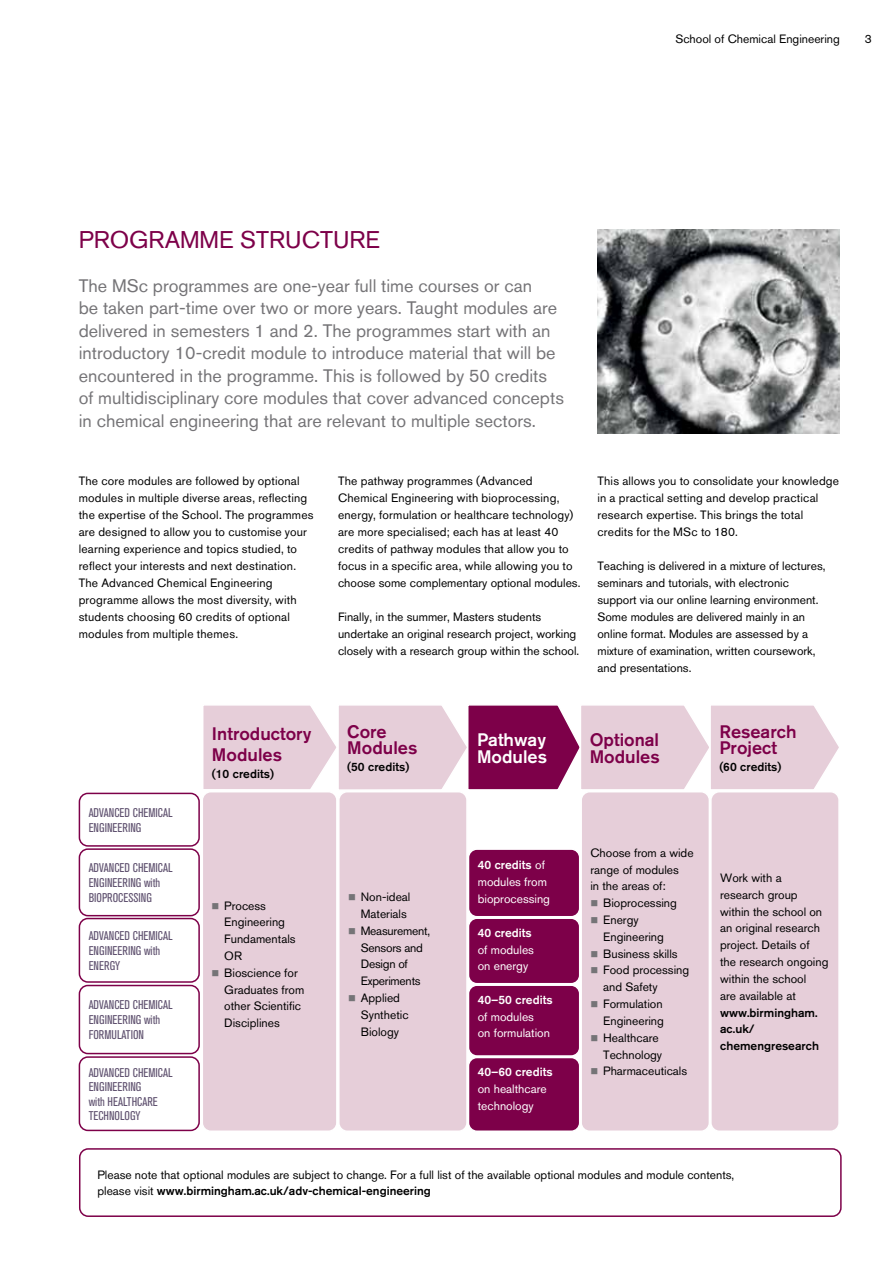
<style>
.page{position:relative;width:893px;height:1263px;background:#fff}
.page>*{position:absolute;margin:0;border:0;box-sizing:border-box;transform-origin:0 0}
.t1{font:24px "Akzidenz Grotesk BQ";color:#7d0049}
.t2{font:18px/22.5px "Akzidenz Grotesk BQ";color:#757477}
.t3{font:500 18px/16.8px "Akzidenz Grotesk BQ";color:#7d0049}
.t4{font:500 18px/16.8px "Akzidenz Grotesk BQ";color:#fff}
.t5{font:condensed 12.6px/15.1px "Akzidenz Grotesk BQ";color:#605270}
.t6{font:12px/17px "Akzidenz Grotesk BQ";color:#000}
.t7{font:12px/16.8px "Akzidenz Grotesk BQ";color:#fff}
.t8{font:500 12px/16.8px "Akzidenz Grotesk BQ";color:#000}
.t9{font:12px/16.8px "Akzidenz Grotesk BQ";letter-spacing:-.02em;color:#000}
.t10{font:500 12px "Akzidenz Grotesk BQ";color:#fff}
.s1{color:#757477}
.s2{font-weight:500}
</style>
<div class="page">
<div style="left:79px;top:1148px;width:763px;height:69px;border:2px solid #7d0049;border-radius:9px"></div>
<div style="left:79px;top:793px;width:121px;height:54px;border:2px solid #7d0049;border-radius:9px"></div>
<svg style="left:203px;top:705px;width:636px;height:85px;background:#d8b4c7"></svg>
<div style="left:79px;top:848px;width:121px;height:68px;border:2px solid #7d0049;border-radius:9px"></div>
<div style="left:79px;top:918px;width:121px;height:65px;border:2px solid #7d0049;border-radius:9px"></div>
<div style="left:79px;top:985px;width:121px;height:69px;border:2px solid #7d0049;border-radius:9px"></div>
<div style="left:79px;top:1056px;width:121px;height:75px;border:2px solid #7d0049;border-radius:9px"></div>
<div style="left:202px;top:792px;width:135px;height:339px;background:#e6ced9;border-radius:9px"></div>
<div style="left:202px;top:791px;width:136px;height:341px;border:2px solid #fff;border-radius:9px"></div>
<div style="left:339px;top:792px;width:128px;height:339px;background:#e6ced9;border-radius:9px"></div>
<div style="left:338px;top:791px;width:130px;height:341px;border:2px solid #fff;border-radius:9px"></div>
<div style="left:468px;top:849px;width:112px;height:68px;background:#7d0049;border-radius:9px"></div>
<div style="left:468px;top:848px;width:112px;height:69px;border:2px solid #fff;border-radius:9px"></div>
<div style="left:581px;top:792px;width:128px;height:339px;background:#e6ced9;border-radius:9px"></div>
<div style="left:580px;top:791px;width:130px;height:341px;border:2px solid #fff;border-radius:9px"></div>
<div style="left:711px;top:792px;width:128px;height:339px;background:#e6ced9;border-radius:9px"></div>
<div style="left:710px;top:791px;width:130px;height:341px;border:2px solid #fff;border-radius:9px"></div>
<div style="left:468px;top:918px;width:112px;height:66px;background:#7d0049;border-radius:9px"></div>
<div style="left:468px;top:917px;width:112px;height:67px;border:2px solid #fff;border-radius:9px"></div>
<div style="left:468px;top:985px;width:112px;height:71px;background:#7d0049;border-radius:9px"></div>
<div style="left:468px;top:984px;width:112px;height:73px;border:2px solid #fff;border-radius:9px"></div>
<div style="left:468px;top:1057px;width:112px;height:74px;background:#7d0049;border-radius:9px"></div>
<div style="left:468px;top:1057px;width:112px;height:75px;border:2px solid #fff;border-radius:9px"></div>
<img style="left:597px;top:230px;width:242px;height:204px">
<p class="t6" style="left:675px;top:30px;width:166px">School of Chemical Engineering</p>
<p class="t6" style="left:865px;top:30px;width:8px">3</p>
<h1 class="t1" style="left:79px;top:225px;width:303px">PROGRAMME STRUCTURE</h1>
<p class="t2" style="left:79px;top:274px;width:487px">The MSc programmes are one-year full time courses or can<br>be taken part-time over two or more years. Taught modules are delivered in semesters 1 and 2. The programmes start with an introductory 10-credit module to introduce material that will be encountered in the programme. This is followed by 50 credits of multidisciplinary core modules that cover advanced concepts in chemical engineering that are relevant to multiple sectors.</p>
<p class="t6" style="left:79px;top:472px;width:236px">The core modules are followed by optional modules in multiple diverse areas, reflecting the expertise of the School. The programmes are designed to allow you to customise your learning experience and topics studied, to reflect your interests and next destination.<br>The Advanced Chemical Engineering programme allows the most diversity, with students choosing 60 credits of optional modules from multiple themes.</p>
<p class="t6" style="left:338px;top:472px;width:244px">The pathway programmes (Advanced Chemical Engineering with bioprocessing, energy, formulation or healthcare technology) are more specialised; each has at least 40 credits of pathway modules that allow you to focus in a specific area, while allowing you to choose some complementary optional modules.</p>
<p class="t6" style="left:338px;top:608px;width:243px">Finally, in the summer, Masters students undertake an original research project, working closely with a research group within the school.</p>
<p class="t6" style="left:597px;top:472px;width:243px">This allows you to consolidate your knowledge in a practical setting and develop practical research expertise. This brings the total credits for the MSc to 180.</p>
<p class="t6" style="left:597px;top:557px;width:230px">Teaching is delivered in a mixture of lectures, seminars and tutorials, with electronic support via our online learning environment.<br>Some modules are delivered mainly in an online format. Modules are assessed by a mixture of examination, written coursework, and presentations.</p>
<p class="t5" style="left:89px;top:805px;width:85px">ADVANCED CHEMICAL<br>ENGINEERING</p>
<p class="t5" style="left:89px;top:860px;width:85px">ADVANCED CHEMICAL<br>ENGINEERING with<br>BIOPROCESSING</p>
<p class="t5" style="left:89px;top:928px;width:85px">ADVANCED CHEMICAL<br>ENGINEERING with<br>ENERGY</p>
<p class="t5" style="left:89px;top:997px;width:85px">ADVANCED CHEMICAL<br>ENGINEERING with<br>FORMULATION</p>
<p class="t5" style="left:89px;top:1066px;width:85px;line-height:14.2px">ADVANCED CHEMICAL<br>ENGINEERING<br>with HEALTHCARE<br>TECHNOLOGY</p>
<h2 class="t3" style="left:212px;top:723px;width:101px;line-height:21px">Introductory<br>Modules</h2>
<p class="t8" style="left:212px;top:765px;width:63px">(10 credits)</p>
<h2 class="t3" style="left:347px;top:723px;width:72px">Core<br>Modules</h2>
<p class="t8" style="left:347px;top:758px;width:63px">(50 credits)</p>
<p class="t6" style="left:224px;top:897px;width:73px;text-indent:-13px"><span class="s1">■</span> Process<br>Engineering<br>Fundamentals<br>OR</p>
<p class="t6" style="left:224px;top:964px;width:82px;text-indent:-13px"><span class="s1">■</span> Bioscience for<br>Graduates from other Scientific<br>Disciplines</p>
<p class="t6" style="left:361px;top:888px;width:51px;text-indent:-13px"><span class="s1">■</span> Non-ideal<br>Materials</p>
<p class="t9" style="left:361px;top:922px;width:71px;text-indent:-13px"><span class="s1">■</span> Measurement,<br>Sensors and<br>Design of<br>Experiments</p>
<p class="t6" style="left:361px;top:989px;width:49px;text-indent:-13px"><span class="s1">■</span> Applied<br>Synthetic<br>Biology</p>
<h2 class="t4" style="left:477px;top:731px;width:72px">Pathway<br>Modules</h2>
<h2 class="t3" style="left:590px;top:731px;width:72px">Optional<br>Modules</h2>
<h2 class="t3" style="left:719px;top:722px;width:79px">Research<br>Project</h2>
<p class="t8" style="left:719px;top:758px;width:63px">(60 credits)</p>
<p class="t7" style="left:478px;top:856px;width:74px"><span class="s2">40 credits</span> of modules from bioprocessing</p>
<p class="t10" style="left:478px;top:925px;width:56px">40 credits</p>
<p class="t7" style="left:478px;top:941px;width:58px">of modules on energy</p>
<p class="t10" style="left:478px;top:992px;width:76px">40–50 credits</p>
<p class="t7" style="left:478px;top:1008px;width:74px">of modules<br>on formulation</p>
<p class="t10" style="left:478px;top:1064px;width:76px">40–60 credits</p>
<p class="t7" style="left:478px;top:1080px;width:71px">on healthcare technology</p>
<p class="t6" style="left:590px;top:844px;width:105px">Choose from a wide range of modules<br>in the areas of:</p>
<p class="t6" style="left:590px;top:894px;width:88px"><span class="s1">■</span> Bioprocessing</p>
<p class="t6" style="left:603px;top:911px;width:62px;text-indent:-13px"><span class="s1">■</span> Energy<br>Engineering</p>
<p class="t6" style="left:590px;top:945px;width:89px"><span class="s1">■</span> Business skills</p>
<p class="t6" style="left:603px;top:962px;width:87px;text-indent:-13px"><span class="s1">■</span> Food processing and Safety</p>
<p class="t6" style="left:590px;top:995px;width:75px;text-align:right"><span class="s1">■</span> Formulation<br>Engineering</p>
<p class="t6" style="left:590px;top:1029px;width:73px;text-align:right"><span class="s1">■</span> Healthcare<br>Technology</p>
<p class="t6" style="left:590px;top:1062px;width:98px"><span class="s1">■</span> Pharmaceuticals</p>
<p class="t6" style="left:720px;top:869px;width:110px">Work with a research group within the school on an original research project. Details of the research ongoing within the school<br>are available at</p>
<p class="t8" style="left:720px;top:1004px;width:100px">www.birmingham. ac.uk/ chemengresearch</p>
<p class="t6" style="left:97px;top:1166px;width:638px;line-height:16.5px">Please note that optional modules are subject to change. For a full list of the available optional modules and module contents, please visit <span class="s2">www.birmingham.ac.uk/adv-chemical-engineering</span></p>
</div>
